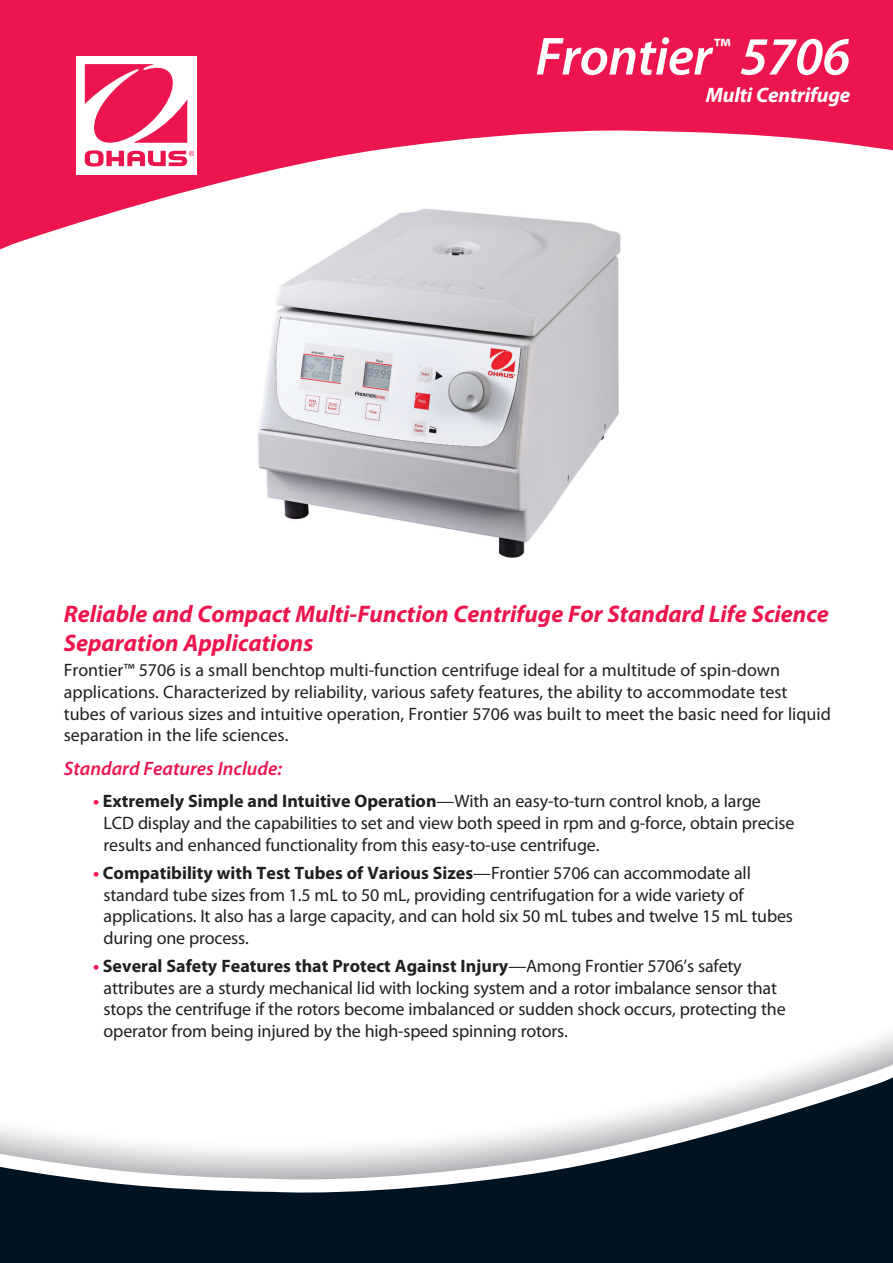
<style>
.page{position:relative;width:893px;height:1263px;background:#fff}
.page>*{position:absolute;margin:0;border:0;box-sizing:border-box;transform-origin:0 0}
.Cover_Product_Name{font:italic 600 54px "Myriad Pro";letter-spacing:-.01em;color:#fff}
.Cover_Headline_Text{font:italic 700 24px/28.8px "Myriad Pro";color:#ed154e}
.Cover_Product_Name-2{font:italic 700 21px "Myriad Pro";letter-spacing:-.01em;color:#fff}
.Cover_Standard_Featu{font:italic 600 19.5px "Myriad Pro";color:#ed154e}
.Cover_Bullet_List{font:18px/21.6px "Myriad Pro";letter-spacing:-.01em;color:#231f20}
.Cover_Headline_Text-2{font:18px/21.6px "Myriad Pro";color:#231f20}
.s1{font-weight:700;color:#ed154e}
.s2{font-weight:700}
</style>
<div class="page">
<svg style="left:0;top:0;width:893px;height:250px;fill:#ed154e"></svg>
<div style="left:76px;top:56px;width:121px;height:118px;background:#fff"></div>
<svg style="left:85px;top:64px;width:109px;height:102px"></svg>
<svg style="left:774px;top:1058px;width:119px;height:13px"></svg>
<svg style="left:0;top:1071px;width:893px;height:192px;fill:#001322"></svg>
<img style="left:231px;top:206px;width:415px;height:352px">
<p class="Cover_Product_Name" style="left:535px;top:22px;width:316px">Frontier<sup>™</sup> 5706</p>
<p class="Cover_Product_Name-2" style="left:706px;top:81px;width:146px">Multi Centrifuge</p>
<p class="Cover_Headline_Text" style="left:64px;top:598px;width:766px">Reliable and Compact Multi-Function Centrifuge For Standard Life Science<br>Separation Applications</p>
<p class="Cover_Headline_Text-2" style="left:64px;top:659px;width:769px">Frontier™ 5706 is a small benchtop multi-function centrifuge ideal for a multitude of spin-down applications. Characterized by reliability, various safety features, the ability to accommodate test tubes of various sizes and intuitive operation, Frontier 5706 was built to meet the basic need for liquid separation in the life sciences.</p>
<p class="Cover_Standard_Featu" style="left:64px;top:756px;width:220px">Standard Features Include:</p>
<p class="Cover_Bullet_List" style="left:104px;top:790px;width:692px;text-indent:-11px"><span class="s1">•</span> <span class="s2">Extremely Simple and Intuitive Operation</span>—With an easy-to-turn control knob, a large<br>LCD display and the capabilities to set and view both speed in rpm and g-force, obtain precise results and enhanced functionality from this easy-to-use centrifuge.</p>
<p class="Cover_Bullet_List" style="left:104px;top:862px;width:691px;text-indent:-11px"><span class="s1">•</span> <span class="s2">Compatibility with Test Tubes of Various Sizes</span>—Frontier 5706 can accommodate all standard tube sizes from 1.5 mL to 50 mL, providing centrifugation for a wide variety of applications. It also has a large capacity, and can hold six 50 mL tubes and twelve 15 mL tubes during one process.</p>
<p class="Cover_Bullet_List" style="left:104px;top:955px;width:684px;text-indent:-11px"><span class="s1">•</span> <span class="s2">Several Safety Features that Protect Against Injury</span>—Among Frontier 5706’s safety attributes are a sturdy mechanical lid with locking system and a rotor imbalance sensor that stops the centrifuge if the rotors become imbalanced or sudden shock occurs, protecting the operator from being injured by the high-speed spinning rotors.</p>
</div>
